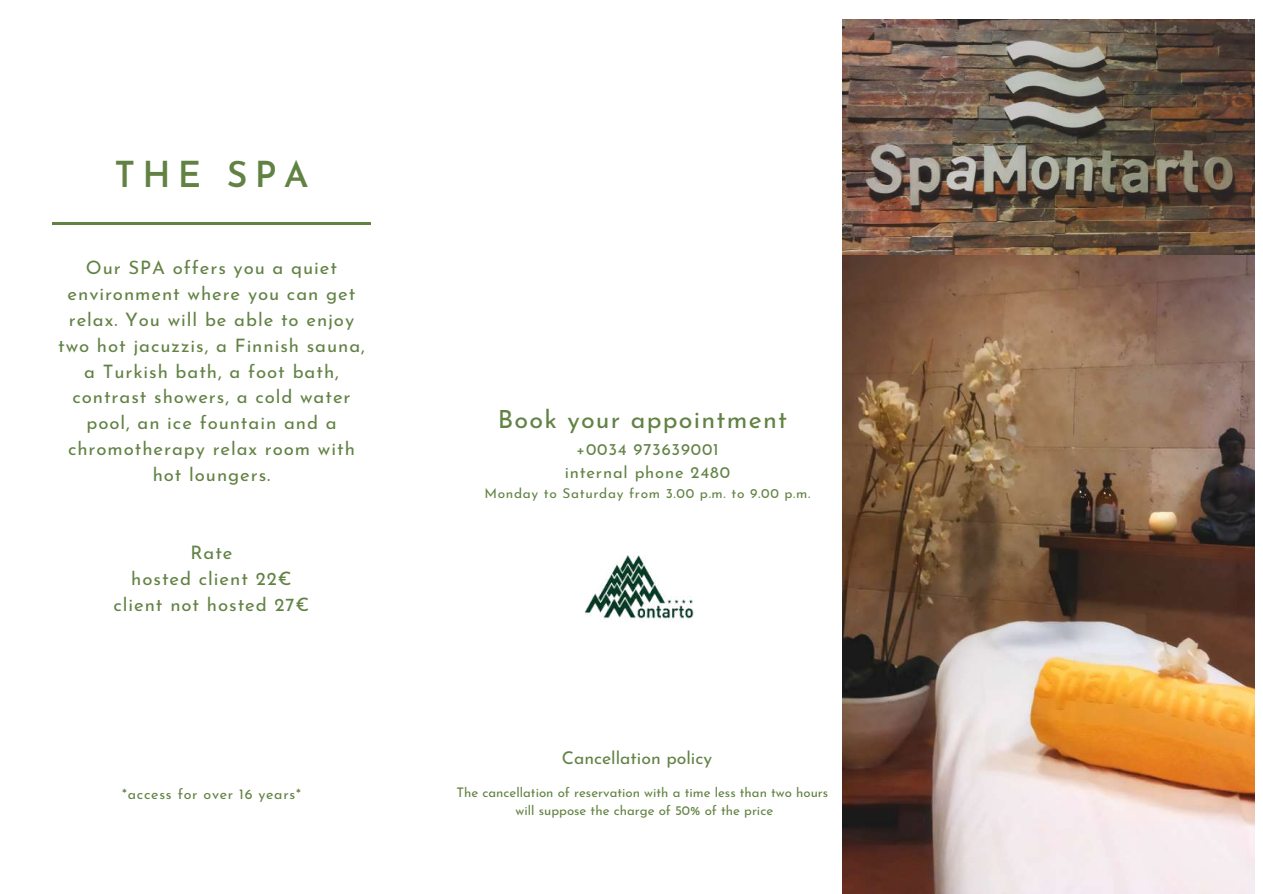
<style>
.page{position:relative;width:1263px;height:894px;background:#fff}
.page>*{position:absolute;margin:0;border:0;box-sizing:border-box;transform-origin:0 0}
.t1{font:600 35.7px "Josefin Sans";letter-spacing:.2em;color:#628244}
.t2{font:25.05px "Josefin Sans";letter-spacing:.05em;color:#628244}
.t3{font:18.6px/25.8px "Josefin Sans";letter-spacing:.05em;color:#628244;text-align:center}
.t4{font:17.55px "Josefin Sans";color:#628244}
.t5{font:16.5px/23.1px "Josefin Sans";letter-spacing:.05em;color:#628244;text-align:center}
.t6{font:14.25px "Josefin Sans";letter-spacing:.05em;color:#628244}
.t7{font:13.65px "Josefin Sans";letter-spacing:.05em;color:#628244}
.t8{font:13.2px/17.5px "Josefin Sans";color:#628244;text-align:center}
</style>
<div class="page">
<hr style="left:52px;top:223px;width:319px;height:2px;background:#628244">
<img style="left:842px;top:254px;width:412px;height:638px">
<img style="left:842px;top:19px;width:412px;height:235px">
<img style="left:585px;top:555px;width:109px;height:66px">
<h1 class="t1" style="left:114px;top:160px;width:196px">THE SPA</h1>
<p class="t3" style="left:58px;top:256px;width:308px">Our SPA offers you a quiet environment where you can get relax. You will be able to enjoy two hot jacuzzis, a Finnish sauna, a Turkish bath, a foot bath, contrast showers, a cold water pool, an ice fountain and a chromotherapy relax room with hot loungers.</p>
<p class="t3" style="left:114px;top:541px;width:197px">Rate<br>hosted client 22€ client not hosted 27€</p>
<h2 class="t2" style="left:498px;top:409px;width:291px">Book your appointment</h2>
<p class="t5" style="left:565px;top:439px;width:167px">+0034 973639001 internal phone 2480</p>
<p class="t7" style="left:484px;top:487px;width:328px">Monday to Saturday from 3.00 p.m. to 9.00 p.m.</p>
<p class="t4" style="left:562px;top:750px;width:152px">Cancellation policy</p>
<p class="t6" style="left:122px;top:787px;width:180px">*access for over 16 years*</p>
<p class="t8" style="left:456px;top:785px;width:373px">The cancellation of reservation with a time less than two hours will suppose the charge of 50% of the price</p>
</div>
